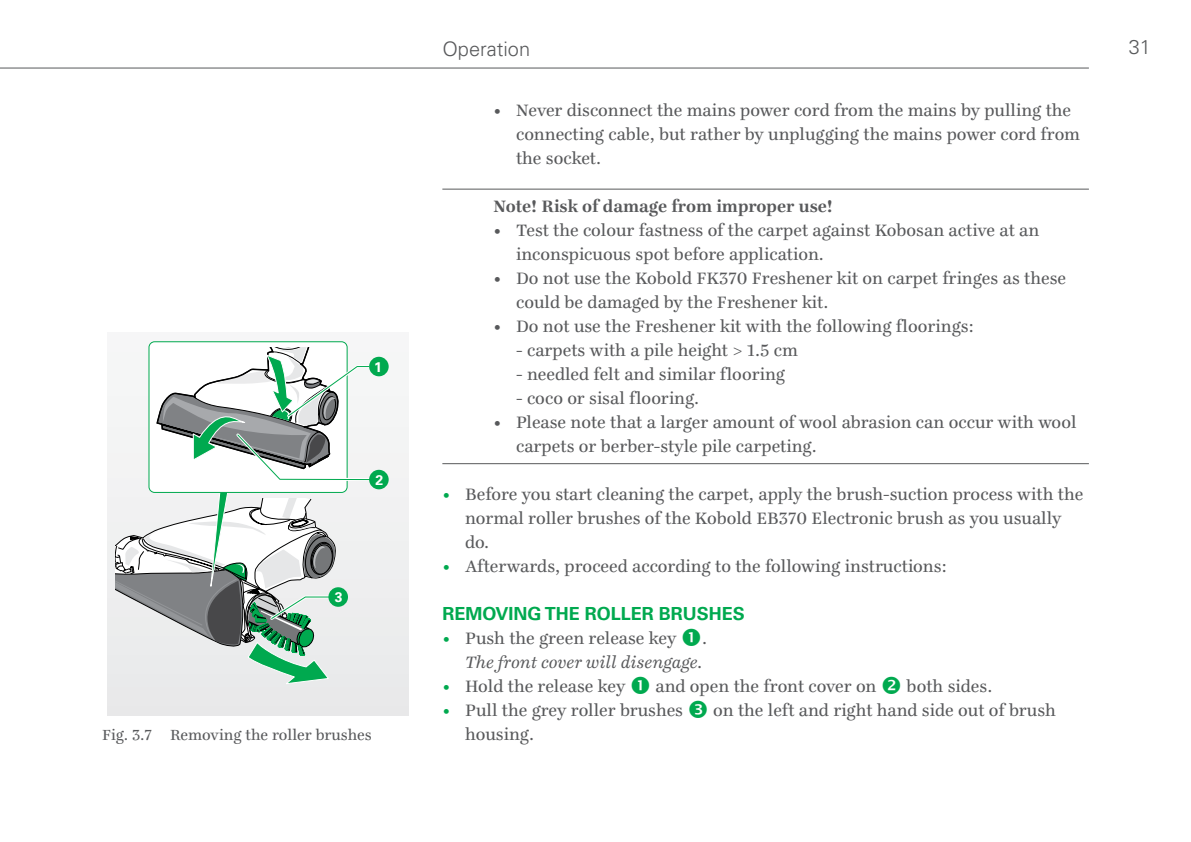
<style>
.page{position:relative;width:1191px;height:842px;background:#fff}
.page>*{position:absolute;margin:0;border:0;box-sizing:border-box;transform-origin:0 0}
.t1{font:300 20px "Univers LT Pro 45";color:#58595b}
.t2{font:18px/24px "Ingeborg";color:#58595b}
.t3{font:700 18px "Ingeborg";letter-spacing:-.005em;color:#58595b}
.t4{font:italic 18px "Ingeborg";color:#58595b}
.t5{font:700 18px "Univers LT Pro 65";color:#00a94f}
.t6{font:16px "Ingeborg";color:#58595b}
.t7{font:700 14px "Univers LT Std";color:#fff}
.s1{color:#00a94f}
</style>
<div class="page">
<hr style="left:0;top:68px;width:1089px;height:1px;background:#58595b">
<hr style="left:442px;top:189px;width:647px;height:1px;background:#58595b">
<hr style="left:442px;top:463px;width:647px;height:1px;background:#58595b">
<div style="left:107px;top:332px;width:301px;height:384px;background:#ededee"></div>
<div style="left:369px;top:357px;width:20px;height:19px;background:#00a94f;border-radius:50%"></div>
<div style="left:369px;top:470px;width:20px;height:19px;background:#00a94f;border-radius:50%"></div>
<svg style="left:116px;top:341px;width:258px;height:343px"></svg>
<div style="left:328px;top:587px;width:20px;height:20px;background:#00a94f;border-radius:50%"></div>
<p class="t7" style="left:374px;top:359px;width:9px">1</p>
<p class="t7" style="left:375px;top:472px;width:9px">2</p>
<p class="t7" style="left:335px;top:589px;width:9px">3</p>
<p class="t6" style="left:102px;top:725px;width:271px">Fig. 3.7 Removing the roller brushes</p>
<p class="t1" style="left:442px;top:37px;width:89px">Operation</p>
<p class="t1" style="left:1128px;top:35px;width:24px">31</p>
<p class="t2" style="left:516px;top:98px;width:565px;text-indent:-23px">• Never disconnect the mains power cord from the mains by pulling the connecting cable, but rather by unplugging the mains power cord from the socket.</p>
<p class="t3" style="left:493px;top:195px;width:341px">Note! Risk of damage from improper use!</p>
<p class="t2" style="left:516px;top:218px;width:525px;text-indent:-23px">• Test the colour fastness of the carpet against Kobosan active at an inconspicuous spot before application.</p>
<p class="t2" style="left:516px;top:266px;width:551px;text-indent:-23px">• Do not use the Kobold FK370 Freshener kit on carpet fringes as these could be damaged by the Freshener kit.</p>
<p class="t2" style="left:493px;top:314px;width:482px">• Do not use the Freshener kit with the following floorings:</p>
<p class="t2" style="left:516px;top:338px;width:283px">- carpets with a pile height &gt; 1.5 cm</p>
<p class="t2" style="left:516px;top:362px;width:270px">- needled felt and similar flooring</p>
<p class="t2" style="left:516px;top:386px;width:185px">- coco or sisal flooring.</p>
<p class="t2" style="left:516px;top:410px;width:562px;text-indent:-23px">• Please note that a larger amount of wool abrasion can occur with wool carpets or berber-style pile carpeting.</p>
<p class="t2" style="left:465px;top:482px;width:619px;text-indent:-23px"><span class="s1">•</span> Before you start cleaning the carpet, apply the brush-suction process with the normal roller brushes of the Kobold EB370 Electronic brush as you usually do.</p>
<p class="t2" style="left:442px;top:554px;width:506px"><span class="s1">•</span> Afterwards, proceed according to the following instructions:</p>
<p class="t5" style="left:442px;top:603px;width:301px">REMOVI NG THE ROLLER BRUSHES</p>
<p class="t2" style="left:442px;top:626px;width:235px"><span class="s1">•</span> Push the green release key</p>
<p class="t2" style="left:702px;top:626px;width:7px">.</p>
<p class="t4" style="left:465px;top:652px;width:239px">The front cover will disengage.</p>
<p class="t2" style="left:442px;top:674px;width:185px"><span class="s1">•</span> Hold the release key</p>
<p class="t2" style="left:655px;top:674px;width:222px">and open the front cover on</p>
<p class="t2" style="left:906px;top:674px;width:87px">both sides.</p>
<p class="t2" style="left:442px;top:698px;width:242px"><span class="s1">•</span> Pull the grey roller brushes</p>
<p class="t2" style="left:713px;top:698px;width:344px">on the left and right hand side out of brush</p>
<p class="t2" style="left:465px;top:722px;width:70px">housing.</p>
</div>
